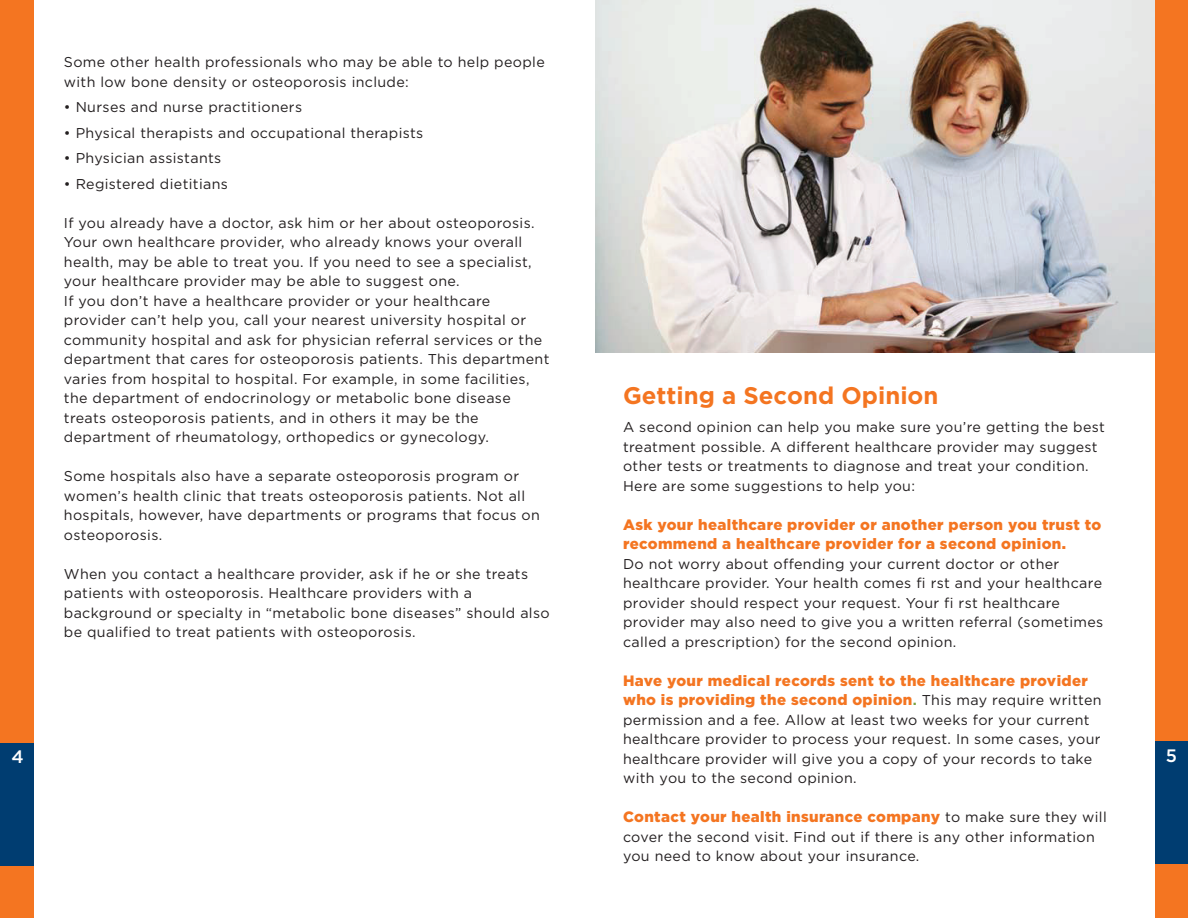
<style>
.page{position:relative;width:1188px;height:918px;background:#fff}
.page>*{position:absolute;margin:0;border:0;box-sizing:border-box;transform-origin:0 0}
.t1{font:700 24px "Gotham";color:#f47521}
.t2{font:500 18px "Gotham";color:#fff}
.t3{font:900 15px/19.5px "Gotham";letter-spacing:.025em;color:#f47521}
.t4{font:14.25px/19.5px "Gotham";letter-spacing:.025em;color:#231f20}
.s1{font-weight:700;font-size:14.25px;color:#77a23f}
.s2{font-weight:400;font-size:14.25px;color:#231f20}
</style>
<div class="page">
<img style="left:596px;top:0;width:559px;height:353px">
<div style="left:0;top:0;width:34px;height:918px;background:#f47521"></div>
<div style="left:0;top:743px;width:34px;height:122px;background:#003d71"></div>
<div style="left:1155px;top:0;width:33px;height:918px;background:#f47521"></div>
<div style="left:1155px;top:742px;width:33px;height:122px;background:#003d71"></div>
<p class="t4" style="left:64px;top:52px;width:482px">Some other health professionals who may be able to help people with low bone density or osteoporosis include:</p>
<p class="t4" style="left:64px;top:97px;width:240px">• Nurses and nurse practitioners</p>
<p class="t4" style="left:64px;top:123px;width:361px">• Physical therapists and occupational therapists</p>
<p class="t4" style="left:64px;top:148px;width:159px">• Physician assistants</p>
<p class="t4" style="left:64px;top:174px;width:166px">• Registered dietitians</p>
<p class="t4" style="left:64px;top:213px;width:487px">If you already have a doctor, ask him or her about osteoporosis.<br>Your own healthcare provider, who already knows your overall health, may be able to treat you. If you need to see a specialist, your healthcare provider may be able to suggest one.<br>If you don’t have a healthcare provider or your healthcare provider can’t help you, call your nearest university hospital or community hospital and ask for physician referral services or the department that cares for osteoporosis patients. This department varies from hospital to hospital. For example, in some facilities, the department of endocrinology or metabolic bone disease treats osteoporosis patients, and in others it may be the department of rheumatology, orthopedics or gynecology.</p>
<p class="t4" style="left:64px;top:466px;width:478px">Some hospitals also have a separate osteoporosis program or women’s health clinic that treats osteoporosis patients. Not all hospitals, however, have departments or programs that focus on osteoporosis.</p>
<p class="t4" style="left:64px;top:564px;width:487px">When you contact a healthcare provider, ask if he or she treats patients with osteoporosis. Healthcare providers with a background or specialty in “metabolic bone diseases” should also be qualified to treat patients with osteoporosis.</p>
<h1 class="t1" style="left:623px;top:382px;width:317px">Getting a Second Opinion</h1>
<p class="t4" style="left:623px;top:417px;width:483px">A second opinion can help you make sure you’re getting the best treatment possible. A different healthcare provider may suggest other tests or treatments to diagnose and treat your condition.<br>Here are some suggestions to help you:</p>
<p class="t3" style="left:623px;top:515px;width:480px">Ask your healthcare provider or another person you trust to recommend a healthcare provider for a second opinion.</p>
<p class="t4" style="left:623px;top:554px;width:482px">Do not worry about offending your current doctor or other healthcare provider. Your health comes fi rst and your healthcare provider should respect your request. Your fi rst healthcare provider may also need to give you a written referral (sometimes called a prescription) for the second opinion.</p>
<p class="t3" style="left:623px;top:671px;width:480px">Have your medical records sent to the healthcare provider who is providing the second opinion<span class="s1">.</span> <span class="s2">This may require written</span></p>
<p class="t4" style="left:623px;top:710px;width:479px">permission and a fee. Allow at least two weeks for your current healthcare provider to process your request. In some cases, your healthcare provider will give you a copy of your records to take with you to the second opinion.</p>
<p class="t3" style="left:623px;top:807px;width:485px">Contact your health insurance company <span class="s2">to make sure they will</span></p>
<p class="t4" style="left:623px;top:827px;width:473px">cover the second visit. Find out if there is any other information you need to know about your insurance.</p>
<p class="t2" style="left:11px;top:747px;width:14px">4</p>
<p class="t2" style="left:1166px;top:745px;width:13px">5</p>
</div>
